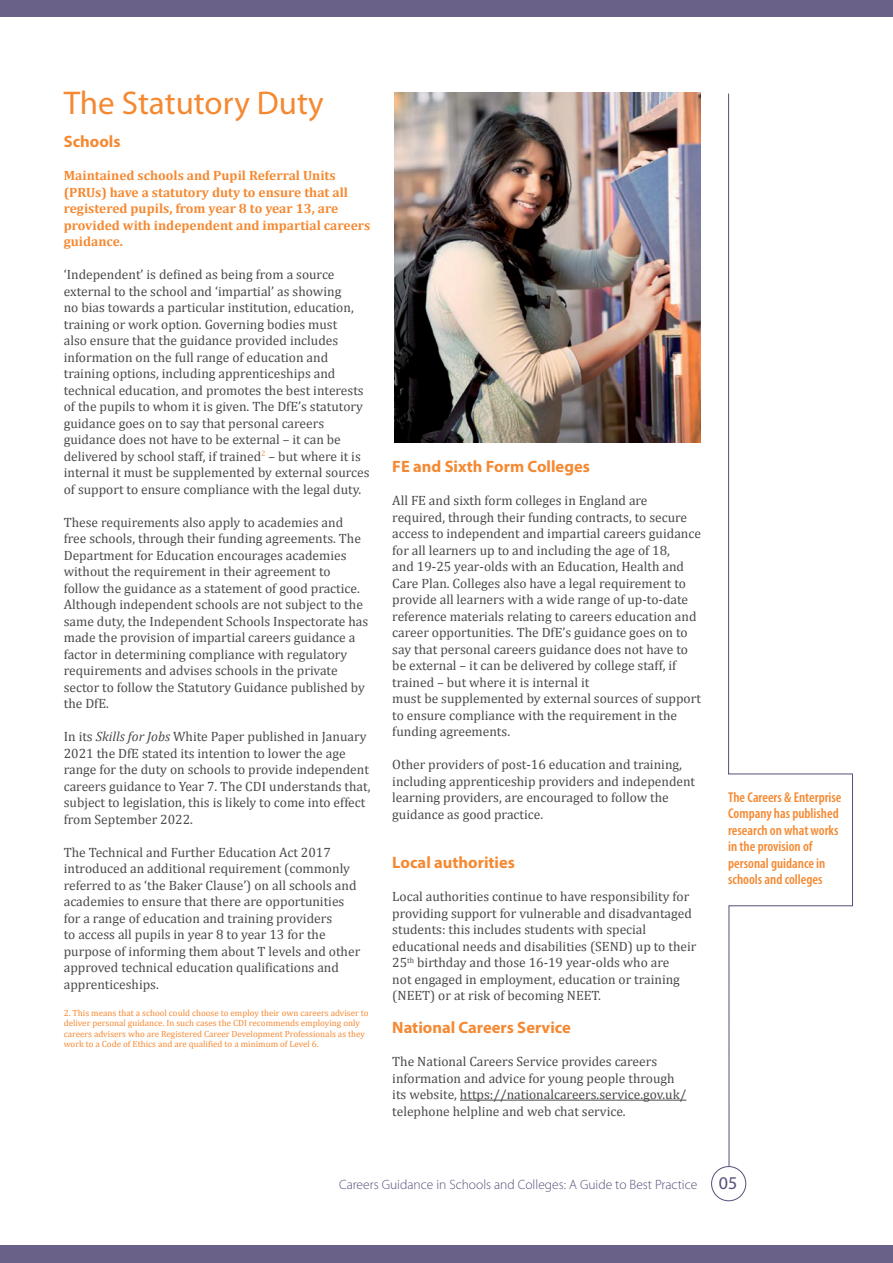
<style>
.page{position:relative;width:893px;height:1263px;background:#fff}
.page>*{position:absolute;margin:0;border:0;box-sizing:border-box;transform-origin:0 0}
.t1{font:33px "Myriad Pro";color:#f58932}
.t2{font:18px "Myriad Pro";color:#564f7a}
.t3{font:700 16.5px "Myriad Pro";color:#f58932}
.t4{font:600 condensed 14.25px/16.5px "Myriad Pro";color:#f58932}
.t5{font:13.5px/16.5px "Cambria";color:#494a4b}
.t6{font:700 13.5px/16.5px "Cambria";color:#f58932}
.t7{font:300 13.5px "Myriad Pro";color:#564f7a}
.t8{font:9px/10.5px "Cambria";color:#f58932}
.s1{font-style:italic}
</style>
<div class="page">
<hr style="left:460px;top:1100px;width:226px;height:1px;background:#494a4b">
<div style="left:711px;top:1166px;width:35px;height:35px;border:1px solid #564f7a;border-radius:50%"></div>
<div style="left:0;top:0;width:893px;height:16px;background:#696188"></div>
<div style="left:0;top:1245px;width:893px;height:18px;background:#696188"></div>
<svg style="left:728px;top:93px;width:125px;height:1074px"></svg>
<img style="left:394px;top:92px;width:307px;height:350px">
<h1 class="t1" style="left:64px;top:85px;width:262px">The Statutory Duty</h1>
<p class="t3" style="left:64px;top:132px;width:58px">Schools</p>
<p class="t6" style="left:64px;top:167px;width:308px">Maintained schools and Pupil Referral Units (PRUs) have a statutory duty to ensure that all registered pupils, from year 8 to year 13, are provided with independent and impartial careers guidance.</p>
<p class="t5" style="left:64px;top:266px;width:307px">‘Independent’ is defined as being from a source external to the school and ‘impartial’ as showing<br>no bias towards a particular institution, education, training or work option. Governing bodies must<br>also ensure that the guidance provided includes information on the full range of education and training options, including apprenticeships and technical education, and promotes the best interests of the pupils to whom it is given. The DfE’s statutory guidance goes on to say that personal careers guidance does not have to be external – it can be delivered by school staff, if trained<sup>2</sup> – but where it is internal it must be supplemented by external sources of support to ensure compliance with the legal duty.</p>
<p class="t5" style="left:64px;top:514px;width:306px">These requirements also apply to academies and free schools, through their funding agreements. The Department for Education encourages academies without the requirement in their agreement to follow the guidance as a statement of good practice.<br>Although independent schools are not subject to the same duty, the Independent Schools Inspectorate has made the provision of impartial careers guidance a factor in determining compliance with regulatory requirements and advises schools in the private sector to follow the Statutory Guidance published by the DfE.</p>
<p class="t5" style="left:64px;top:728px;width:308px">In its <span class="s1">Skills for Jobs</span> White Paper published in January 2021 the DfE stated its intention to lower the age range for the duty on schools to provide independent careers guidance to Year 7. The CDI understands that, subject to legislation, this is likely to come into effect from September 2022.</p>
<p class="t5" style="left:64px;top:844px;width:298px">The Technical and Further Education Act 2017 introduced an additional requirement (commonly referred to as ‘the Baker Clause’) on all schools and academies to ensure that there are opportunities for a range of education and training providers<br>to access all pupils in year 8 to year 13 for the purpose of informing them about T levels and other approved technical education qualifications and apprenticeships.</p>
<p class="t8" style="left:64px;top:1007px;width:306px">2. This means that a school could choose to employ their own careers adviser to deliver personal guidance. In such cases the CDI recommends employing only careers advisers who are Registered Career Development Professionals as they work to a Code of Ethics and are qualified to a minimum of Level 6.</p>
<p class="t3" style="left:392px;top:457px;width:199px">FE and Sixth Form Colleges</p>
<p class="t5" style="left:392px;top:492px;width:310px">All FE and sixth form colleges in England are required, through their funding contracts, to secure access to independent and impartial careers guidance for all learners up to and including the age of 18,<br>and 19-25 year-olds with an Education, Health and Care Plan. Colleges also have a legal requirement to provide all learners with a wide range of up-to-date reference materials relating to careers education and career opportunities. The DfE’s guidance goes on to say that personal careers guidance does not have to be external – it can be delivered by college staff, if trained – but where it is internal it<br>must be supplemented by external sources of support to ensure compliance with the requirement in the funding agreements.</p>
<p class="t5" style="left:392px;top:756px;width:304px">Other providers of post-16 education and training, including apprenticeship providers and independent learning providers, are encouraged to follow the guidance as good practice.</p>
<p class="t3" style="left:392px;top:853px;width:124px">Local authorities</p>
<p class="t5" style="left:392px;top:888px;width:306px">Local authorities continue to have responsibility for providing support for vulnerable and disadvantaged students: this includes students with special educational needs and disabilities (SEND) up to their 25<sup>th</sup> birthday and those 16-19 year-olds who are<br>not engaged in employment, education or training (NEET) or at risk of becoming NEET.</p>
<p class="t3" style="left:392px;top:1018px;width:180px">National Careers Service</p>
<p class="t5" style="left:392px;top:1053px;width:296px">The National Careers Service provides careers information and advice for young people through its website, https://nationalcareers.service.gov.uk/ telephone helpline and web chat service.</p>
<p class="t4" style="left:728px;top:789px;width:115px">The Careers &amp; Enterprise<br>Company has published research on what works in the provision of personal guidance in schools and colleges</p>
<p class="t7" style="left:339px;top:1177px;width:360px">Careers Guidance in Schools and Colleges: A Guide to Best Practice</p>
<h2 class="t2" style="left:719px;top:1173px;width:20px">05</h2>
</div>
